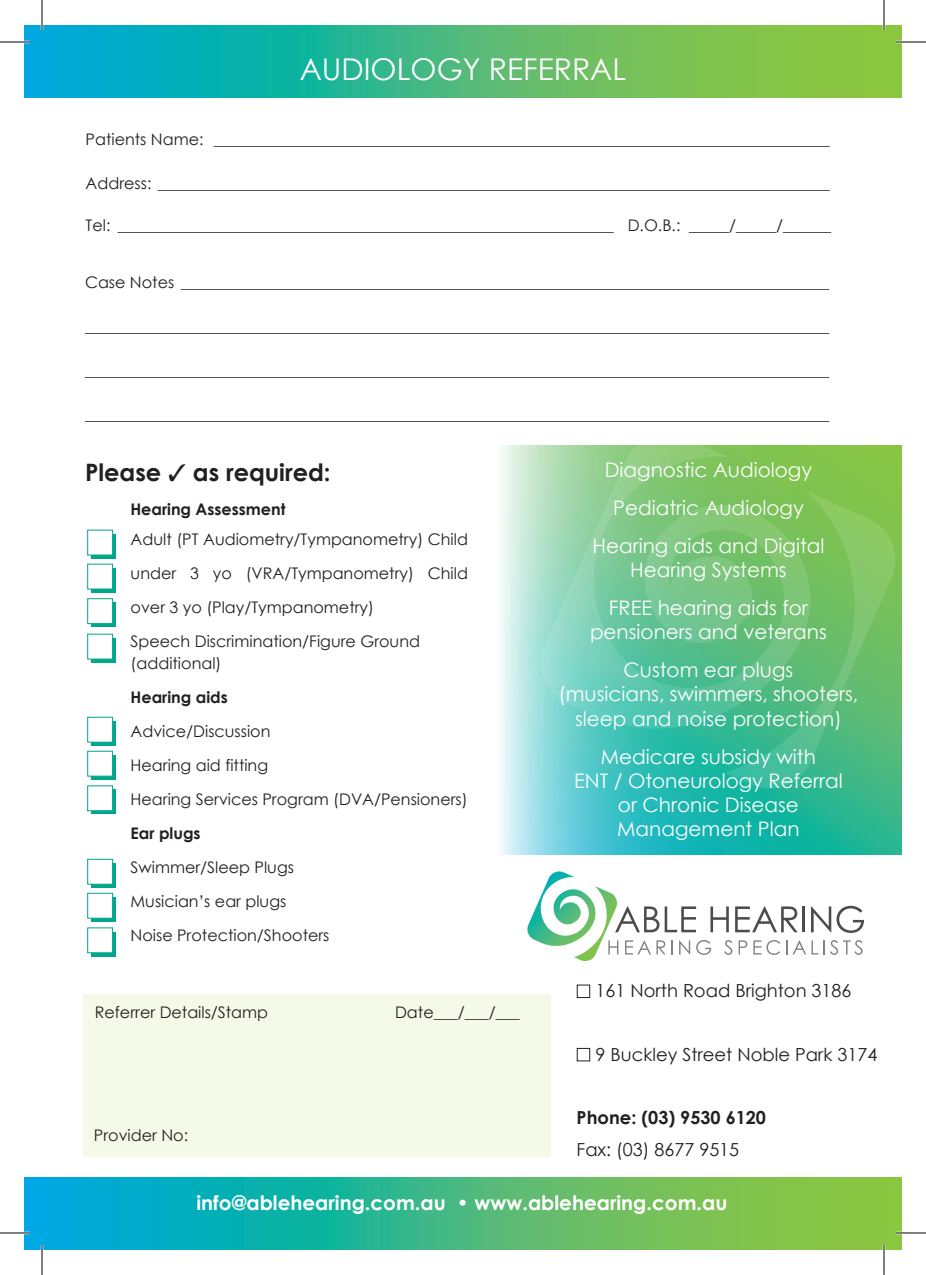
<style>
.page{position:relative;width:926px;height:1275px;background:#fff}
.page>*{position:absolute;margin:0;border:0;box-sizing:border-box;transform-origin:0 0}
.t1{font:30px "Century Gothic";color:#fff}
.t2{font:700 24px "Century Gothic";color:#231f20}
.t3{font:20px/38.2px "Century Gothic";color:#fff;text-align:center}
.t4{font:700 20px "Century Gothic";color:#fff}
.t5{font:18px "Century Gothic";color:#231f20}
.t6{font:700 18px "Century Gothic";color:#231f20}
.t7{font:16px/34px "Century Gothic";color:#231f20}
.t8{font:700 16px "Century Gothic";color:#231f20}
</style>
<div class="page">
<svg style="left:501px;top:445px;width:400px;height:409px;background:#69cdbe"></svg>
<svg style="left:725px;top:491px;width:172px;height:299px;background:#62be73"></svg>
<svg style="left:539px;top:445px;width:292px;height:303px;background:#73c78d"></svg>
<svg style="left:25px;top:25px;width:876px;height:72px;background:#46b980"></svg>
<svg style="left:25px;top:1177px;width:876px;height:73px;background:#42b885"></svg>
<div style="left:91px;top:534px;width:25px;height:25px;background:#00a78b"></div>
<div style="left:83px;top:994px;width:468px;height:162px;background:#f4f9e8"></div>
<svg style="left:527px;top:871px;width:337px;height:90px"></svg>
<div style="left:91px;top:568px;width:25px;height:25px;background:#00a78b"></div>
<div style="left:91px;top:602px;width:25px;height:25px;background:#00a78b"></div>
<div style="left:91px;top:638px;width:25px;height:25px;background:#00a78b"></div>
<svg style="left:91px;top:721px;width:25px;height:25px"></svg>
<svg style="left:91px;top:755px;width:25px;height:25px"></svg>
<div style="left:91px;top:789px;width:25px;height:25px;background:#00a78b"></div>
<svg style="left:91px;top:863px;width:25px;height:25px"></svg>
<svg style="left:91px;top:897px;width:25px;height:25px"></svg>
<div style="left:91px;top:931px;width:25px;height:25px;background:#00a78b"></div>
<div style="left:577px;top:984px;width:13px;height:13px;border:1px solid #231f20"></div>
<div style="left:577px;top:1048px;width:13px;height:13px;border:1px solid #231f20"></div>
<div style="left:87px;top:530px;width:26px;height:25px;background:#fff;border:1px solid #00a78b"></div>
<div style="left:87px;top:564px;width:26px;height:25px;background:#fff;border:1px solid #00a78b"></div>
<div style="left:87px;top:598px;width:26px;height:26px;background:#fff;border:1px solid #00a78b"></div>
<div style="left:87px;top:634px;width:26px;height:25px;background:#fff;border:1px solid #00a78b"></div>
<div style="left:87px;top:717px;width:26px;height:25px;background:#fff;border:1px solid #00a78b"></div>
<div style="left:87px;top:751px;width:26px;height:25px;background:#fff;border:1px solid #00a78b"></div>
<div style="left:87px;top:785px;width:26px;height:26px;background:#fff;border:1px solid #00a78b"></div>
<div style="left:87px;top:859px;width:26px;height:25px;background:#fff;border:1px solid #00a78b"></div>
<div style="left:87px;top:893px;width:26px;height:25px;background:#fff;border:1px solid #00a78b"></div>
<div style="left:87px;top:927px;width:26px;height:26px;background:#fff;border:1px solid #00a78b"></div>
<hr style="left:0;top:41px;width:30px;height:2px;background:#fff">
<hr style="left:896px;top:41px;width:30px;height:2px;background:#fff">
<hr style="left:0;top:1231px;width:30px;height:3px;background:#fff">
<hr style="left:896px;top:1231px;width:30px;height:3px;background:#fff">
<hr style="left:41px;top:0;width:2px;height:30px;background:#fff">
<hr style="left:41px;top:1245px;width:2px;height:30px;background:#fff">
<hr style="left:883px;top:0;width:2px;height:30px;background:#fff">
<hr style="left:883px;top:1245px;width:2px;height:30px;background:#fff">
<hr style="left:0;top:42px;width:30px;height:1px;background:#000">
<hr style="left:896px;top:42px;width:30px;height:1px;background:#000">
<hr style="left:0;top:1232px;width:30px;height:1px;background:#000">
<hr style="left:896px;top:1232px;width:30px;height:1px;background:#000">
<hr style="left:42px;top:0;width:1px;height:30px;background:#000">
<hr style="left:42px;top:1245px;width:1px;height:30px;background:#000">
<hr style="left:884px;top:0;width:1px;height:30px;background:#000">
<hr style="left:884px;top:1245px;width:1px;height:30px;background:#000">
<h1 class="t1" style="left:300px;top:48px;width:328px">AUDIOLOGY REFERRAL</h1>
<p class="t7" style="left:86px;top:122px;width:745px">Patients Name: _____________________________________________________________________________</p>
<p class="t7" style="left:86px;top:166px;width:745px">Address: ____________________________________________________________________________________</p>
<p class="t7" style="left:86px;top:208px;width:747px">Tel: ______________________________________________________________ D.O.B.: _____/_____/______</p>
<p class="t7" style="left:85px;top:265px;width:745px">Case Notes _________________________________________________________________________________</p>
<p class="t7" style="left:85px;top:309px;width:745px">_____________________________________________________________________________________________</p>
<p class="t7" style="left:85px;top:353px;width:745px">_____________________________________________________________________________________________</p>
<p class="t7" style="left:85px;top:397px;width:745px">_____________________________________________________________________________________________</p>
<p class="t3" style="left:592px;top:450px;width:234px">Diagnostic Audiology<br>Pediatric Audiology<br>Hearing aids and Digital</p>
<p class="t3" style="left:609px;top:550px;width:200px">Hearing Systems<br>FREE hearing aids for</p>
<p class="t3" style="left:590px;top:612px;width:238px">pensioners and veterans<br>Custom ear plugs</p>
<p class="t3" style="left:558px;top:682px;width:302px;line-height:24px">(musicians, swimmers, shooters, sleep and noise protection)</p>
<p class="t3" style="left:574px;top:744px;width:270px;line-height:24px">Medicare subsidy with<br>ENT / Otoneurology Referral or Chronic Disease<br>Management Plan</p>
<h2 class="t2" style="left:85px;top:454px;width:247px">Please ✓ as required:</h2>
<p class="t8" style="left:130px;top:497px;width:157px">Hearing Assessment</p>
<p class="t7" style="left:131px;top:522px;width:339px">Adult (PT Audiometry/Tympanometry) Child under 3 yo (VRA/Tympanometry) Child over 3 yo (Play/Tympanometry)<br>Speech Discrimination/Figure Ground</p>
<p class="t7" style="left:131px;top:646px;width:92px">(additional)</p>
<p class="t8" style="left:131px;top:685px;width:99px">Hearing aids</p>
<p class="t7" style="left:131px;top:714px;width:339px">Advice/Discussion<br>Hearing aid fitting<br>Hearing Services Program (DVA/Pensioners)</p>
<p class="t8" style="left:131px;top:821px;width:72px">Ear plugs</p>
<p class="t7" style="left:131px;top:850px;width:200px">Swimmer/Sleep Plugs<br>Musician’s ear plugs<br>Noise Protection/Shooters</p>
<p class="t7" style="left:95px;top:995px;width:175px">Referrer Details/Stamp</p>
<p class="t7" style="left:395px;top:995px;width:126px">Date___/___/___</p>
<p class="t7" style="left:94px;top:1118px;width:96px">Provider No:</p>
<p class="t5" style="left:595px;top:978px;width:258px">161 North Road Brighton 3186</p>
<p class="t5" style="left:595px;top:1041px;width:283px">9 Buckley Street Noble Park 3174</p>
<p class="t6" style="left:577px;top:1104px;width:191px">Phone: (03) 9530 6120</p>
<p class="t5" style="left:577px;top:1136px;width:164px">Fax: (03) 8677 9515</p>
<p class="t4" style="left:196px;top:1187px;width:532px">info@ablehearing.com.au • www.ablehearing.com.au</p>
</div>
